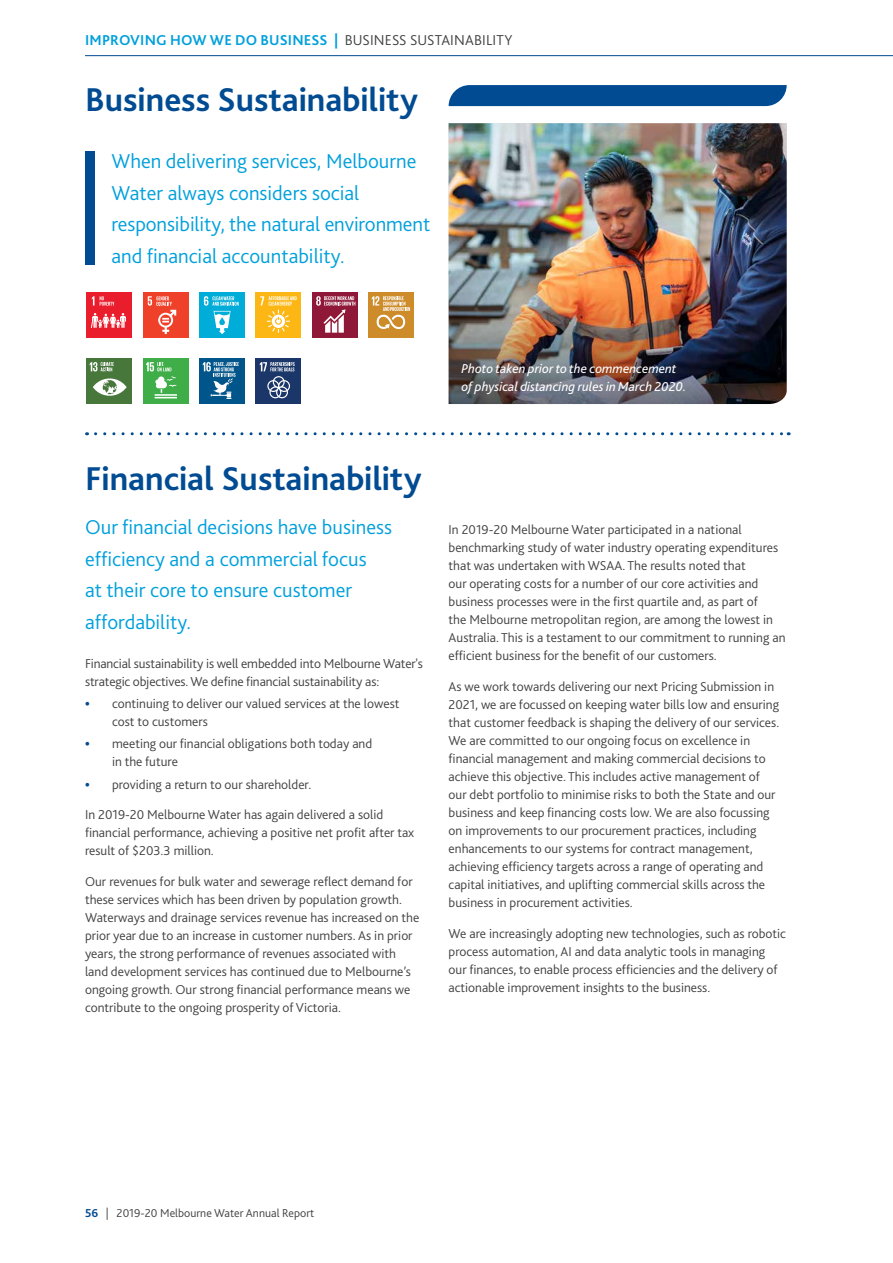
<style>
.page{position:relative;width:893px;height:1263px;background:#fff}
.page>*{position:absolute;margin:0;border:0;box-sizing:border-box;transform-origin:0 0}
.t1{font:700 34.5px "Bliss";color:#004b92}
.t2{font:300 21px/31.5px "Bliss";color:#00a0dc}
.t3{font:700 15px "Bliss";letter-spacing:.015em;color:#00a0dc}
.t4{font:300 13.5px/18px "Bliss";color:#414042}
.t5{font:italic 13.5px/18px "Bliss";color:#fff}
.t6{font:300 12px "Bliss";color:#414042}
.s1{font-weight:300;color:#414042}
.s2{font-weight:800;color:#004b92}
.s3{font-weight:700;color:#004b92}
</style>
<div class="page">
<svg style="left:449px;top:85px;width:338px;height:21px"></svg>
<div style="left:85px;top:151px;width:10px;height:114px;background:#004b92"></div>
<svg style="left:96px;top:432px;width:693px;height:3px"></svg>
<div style="left:87px;top:292px;width:45px;height:46px;background:#ea1d2d"></div>
<svg style="left:90px;top:313px;width:36px;height:15px"></svg>
<svg style="left:92px;top:296px;width:2px;height:9px"></svg>
<svg style="left:100px;top:296px;width:14px;height:10px"></svg>
<div style="left:143px;top:292px;width:46px;height:46px;background:#ef412a"></div>
<svg style="left:148px;top:296px;width:28px;height:38px"></svg>
<div style="left:199px;top:292px;width:46px;height:46px;background:#00add8"></div>
<svg style="left:204px;top:296px;width:35px;height:38px"></svg>
<div style="left:368px;top:292px;width:46px;height:46px;background:#cd8b2a"></div>
<svg style="left:372px;top:296px;width:38px;height:34px"></svg>
<div style="left:256px;top:292px;width:45px;height:46px;background:#fdb714"></div>
<svg style="left:260px;top:296px;width:37px;height:37px"></svg>
<div style="left:87px;top:358px;width:45px;height:46px;background:#48773c"></div>
<svg style="left:93px;top:378px;width:34px;height:18px"></svg>
<svg style="left:90px;top:362px;width:24px;height:9px"></svg>
<div style="left:312px;top:292px;width:46px;height:46px;background:#8f1838"></div>
<svg style="left:316px;top:296px;width:39px;height:37px"></svg>
<div style="left:143px;top:358px;width:46px;height:46px;background:#3fae49"></div>
<svg style="left:146px;top:362px;width:31px;height:36px"></svg>
<div style="left:199px;top:358px;width:46px;height:46px;background:#00558a"></div>
<svg style="left:203px;top:362px;width:36px;height:37px"></svg>
<div style="left:256px;top:358px;width:45px;height:46px;background:#1b3668"></div>
<svg style="left:260px;top:362px;width:35px;height:36px"></svg>
<hr style="left:85px;top:55px;width:808px;height:1px;background:#004b92">
<img style="left:449px;top:123px;width:338px;height:281px">
<p class="t3" style="left:85px;top:31px;width:429px">IMPROVING HOW WE DO BUSINESS | <span class="s1">BUSINESS SUSTAINABILITY</span></p>
<h1 class="t1" style="left:85px;top:78px;width:334px">Business Sustainability</h1>
<h2 class="t2" style="left:112px;top:145px;width:320px">When delivering services, Melbourne Water always considers social responsibility, the natural environment and financial accountability.</h2>
<p class="t5" style="left:461px;top:360px;width:226px">Photo taken prior to the commencement of physical distancing rules in March 2020.</p>
<h1 class="t1" style="left:85px;top:457px;width:338px">Financial Sustainability</h1>
<h2 class="t2" style="left:85px;top:511px;width:308px">Our financial decisions have business efficiency and a commercial focus<br>at their core to ensure customer affordability.</h2>
<p class="t4" style="left:85px;top:654px;width:339px">Financial sustainability is well embedded into Melbourne Water's strategic objectives. We define financial sustainability as:</p>
<p class="t4" style="left:112px;top:694px;width:289px;text-indent:-27px"><span class="s2">•</span> continuing to deliver our valued services at the lowest cost to customers</p>
<p class="t4" style="left:112px;top:735px;width:262px;text-indent:-27px"><span class="s2">•</span> meeting our financial obligations both today and in the future</p>
<p class="t4" style="left:85px;top:775px;width:228px"><span class="s2">•</span> providing a return to our shareholder.</p>
<p class="t4" style="left:85px;top:806px;width:331px">In 2019-20 Melbourne Water has again delivered a solid financial performance, achieving a positive net profit after tax result of $203.3 million.</p>
<p class="t4" style="left:85px;top:872px;width:336px">Our revenues for bulk water and sewerage reflect demand for these services which has been driven by population growth.<br>Waterways and drainage services revenue has increased on the prior year due to an increase in customer numbers. As in prior years, the strong performance of revenues associated with land development services has continued due to Melbourne’s ongoing growth. Our strong financial performance means we contribute to the ongoing prosperity of Victoria.</p>
<p class="t4" style="left:449px;top:521px;width:338px">In 2019-20 Melbourne Water participated in a national benchmarking study of water industry operating expenditures that was undertaken with WSAA. The results noted that<br>our operating costs for a number of our core activities and business processes were in the first quartile and, as part of<br>the Melbourne metropolitan region, are among the lowest in Australia. This is a testament to our commitment to running an efficient business for the benefit of our customers.</p>
<p class="t4" style="left:449px;top:677px;width:332px">As we work towards delivering our next Pricing Submission in 2021, we are focussed on keeping water bills low and ensuring that customer feedback is shaping the delivery of our services.<br>We are committed to our ongoing focus on excellence in financial management and making commercial decisions to achieve this objective. This includes active management of our debt portfolio to minimise risks to both the State and our business and keep financing costs low. We are also focussing on improvements to our procurement practices, including enhancements to our systems for contract management, achieving efficiency targets across a range of operating and capital initiatives, and uplifting commercial skills across the business in procurement activities.</p>
<p class="t4" style="left:449px;top:924px;width:339px">We are increasingly adopting new technologies, such as robotic process automation, AI and data analytic tools in managing our finances, to enable process efficiencies and the delivery of actionable improvement insights to the business.</p>
<p class="t6" style="left:85px;top:1205px;width:231px"><span class="s3">56</span> | 2019-20 Melbourne Water Annual Report</p>
</div>
